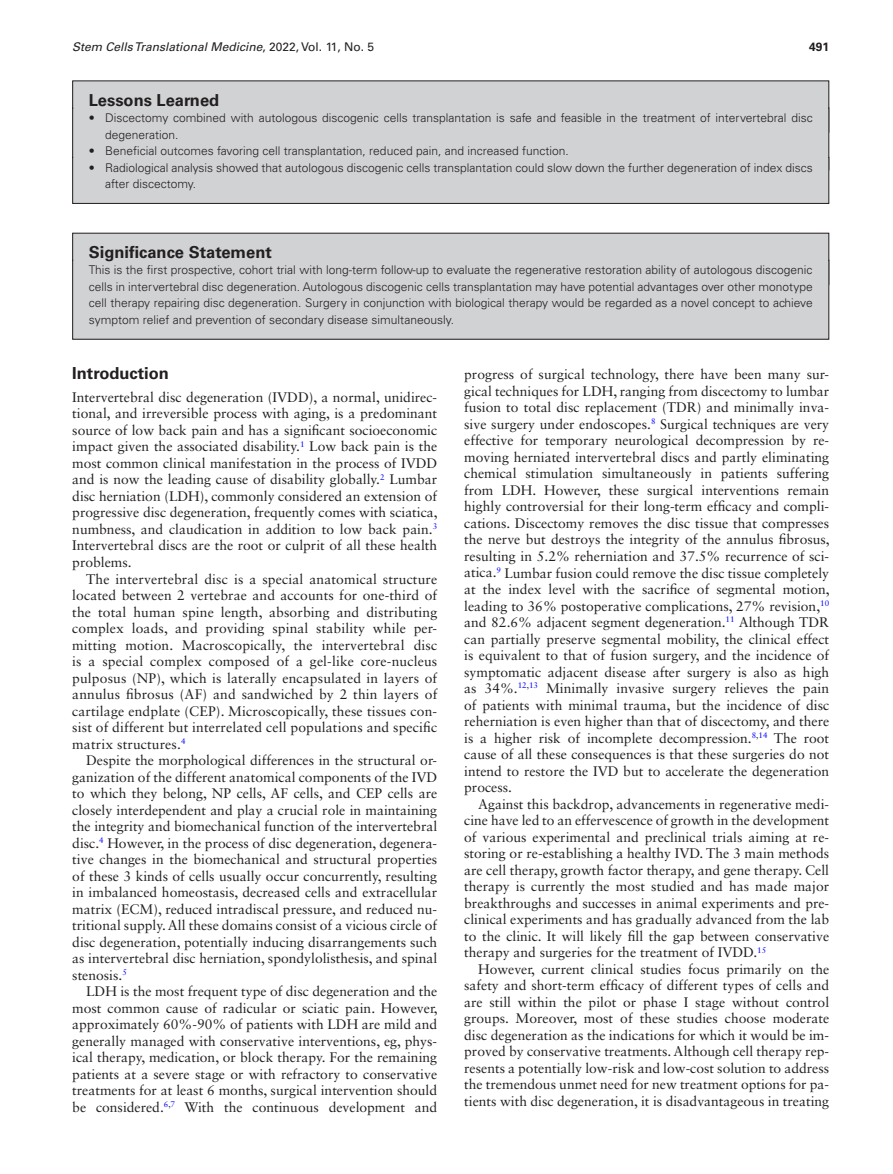
<style>
.page{position:relative;width:893px;height:1174px;background:#fff}
.page>*{position:absolute;margin:0;border:0;box-sizing:border-box;transform-origin:0 0}
.t1{font:700 16.5px "Univers LT Std";color:#231f20}
.t2{font:13.8px/16.5px "Sabon LT Std";color:#231f20;text-align:justify}
.t3{font:300 12px/16.5px "Univers LT Std";color:#231f20}
.t4{font:italic 12px "Univers LT Std";color:#231f20}
.t5{font:700 12px "Univers LT Std";color:#231f20}
.s1{font-style:normal}
</style>
<div class="page">
<div style="left:72px;top:81px;width:757px;height:49px;background:#d1d2d4"></div>
<div style="left:72px;top:109px;width:757px;height:61px;background:#d1d2d4"></div>
<hr style="left:72px;top:107px;width:1px;height:63px;background:#231f20">
<hr style="left:828px;top:107px;width:1px;height:63px;background:#231f20">
<div style="left:72px;top:158px;width:757px;height:45px;background:#d1d2d4"></div>
<div style="left:72px;top:156px;width:757px;height:48px;border:1px solid #231f20"></div>
<div style="left:72px;top:233px;width:757px;height:49px;background:#d1d2d4"></div>
<div style="left:72px;top:233px;width:757px;height:52px;border:1px solid #231f20"></div>
<div style="left:72px;top:261px;width:757px;height:78px;background:#d1d2d4"></div>
<p class="t4" style="left:72px;top:40px;width:303px">Stem Cells Translational Medicine<span class="s1">, 2022, Vol. 11, No. 5</span></p>
<p class="t5" style="left:809px;top:40px;width:22px">491</p>
<p class="t1" style="left:89px;top:90px;width:132px">Lessons Learned</p>
<p class="t3" style="left:105px;top:110px;width:709px;text-indent:-16px">• Discectomy combined with autologous discogenic cells transplantation is safe and feasible in the treatment of intervertebral disc degeneration.</p>
<p class="t3" style="left:89px;top:143px;width:481px">• Beneficial outcomes favoring cell transplantation, reduced pain, and increased function.</p>
<p class="t3" style="left:105px;top:159px;width:709px;text-indent:-16px">• Radiological analysis showed that autologous discogenic cells transplantation could slow down the further degeneration of index discs after discectomy.</p>
<p class="t1" style="left:89px;top:242px;width:185px">Significance Statement</p>
<p class="t3" style="left:89px;top:262px;width:725px;text-align:justify">This is the first prospective, cohort trial with long-term follow-up to evaluate the regenerative restoration ability of autologous discogenic cells in intervertebral disc degeneration. Autologous discogenic cells transplantation may have potential advantages over other monotype cell therapy repairing disc degeneration. Surgery in conjunction with biological therapy would be regarded as a novel concept to achieve symptom relief and prevention of secondary disease simultaneously.</p>
<p class="t1" style="left:72px;top:364px;width:98px">Introduction</p>
<p class="t2" style="left:72px;top:389px;width:367px">Intervertebral disc degeneration (IVDD), a normal, unidirec&shy;tional, and irreversible process with aging, is a predominant source of low back pain and has a significant socioeconomic impact given the associated disability.<sup>1</sup> Low back pain is the most common clinical manifestation in the process of IVDD and is now the leading cause of disability globally.<sup>2</sup> Lumbar disc herniation (LDH), commonly considered an extension of progressive disc degeneration, frequently comes with sciatica, numbness, and claudication in addition to low back pain.<sup>3<br></sup>Intervertebral discs are the root or culprit of all these health problems.</p>
<p class="t2" style="left:72px;top:570px;width:366px;text-indent:14px">The intervertebral disc is a special anatomical structure located between 2 vertebrae and accounts for one-third of the total human spine length, absorbing and distributing complex loads, and providing spinal stability while per&shy;mitting motion. Macroscopically, the intervertebral disc is a special complex composed of a gel-like core-nucleus pulposus (NP), which is laterally encapsulated in layers of annulus fibrosus (AF) and sandwiched by 2 thin layers of cartilage endplate (CEP). Microscopically, these tissues con&shy;sist of different but interrelated cell populations and specific matrix structures.<sup>4</sup></p>
<p class="t2" style="left:72px;top:752px;width:366px;text-indent:14px">Despite the morphological differences in the structural or&shy;ganization of the different anatomical components of the IVD to which they belong, NP cells, AF cells, and CEP cells are closely interdependent and play a crucial role in maintaining the integrity and biomechanical function of the intervertebral disc.<sup>4</sup> However, in the process of disc degeneration, degenera&shy;tive changes in the biomechanical and structural properties of these 3 kinds of cells usually occur concurrently, resulting in imbalanced homeostasis, decreased cells and extracellular matrix (ECM), reduced intradiscal pressure, and reduced nu&shy;tritional supply. All these domains consist of a vicious circle of disc degeneration, potentially inducing disarrangements such as intervertebral disc herniation, spondylolisthesis, and spinal stenosis.<sup>5</sup></p>
<p class="t2" style="left:72px;top:983px;width:367px;text-indent:14px">LDH is the most frequent type of disc degeneration and the most common cause of radicular or sciatic pain. However, approximately 60%-90% of patients with LDH are mild and generally managed with conservative interventions, eg, phys&shy;ical therapy, medication, or block therapy. For the remaining patients at a severe stage or with refractory to conservative treatments for at least 6 months, surgical intervention should be considered.<sup>6</sup><sup>,</sup><sup>7</sup> With the continuous development and</p>
<p class="t2" style="left:464px;top:366px;width:367px">progress of surgical technology, there have been many sur&shy;gical techniques for LDH, ranging from discectomy to lumbar fusion to total disc replacement (TDR) and minimally inva&shy;sive surgery under endoscopes.<sup>8</sup> Surgical techniques are very effective for temporary neurological decompression by re&shy;moving herniated intervertebral discs and partly eliminating chemical stimulation simultaneously in patients suffering from LDH. However, these surgical interventions remain highly controversial for their long-term efficacy and compli&shy;cations. Discectomy removes the disc tissue that compresses the nerve but destroys the integrity of the annulus fibrosus, resulting in 5.2% reherniation and 37.5% recurrence of sci&shy;atica.<sup>9</sup> Lumbar fusion could remove the disc tissue completely at the index level with the sacrifice of segmental motion, leading to 36% postoperative complications, 27% revision,<sup>10 </sup>and 82.6% adjacent segment degeneration.<sup>11</sup> Although TDR can partially preserve segmental mobility, the clinical effect is equivalent to that of fusion surgery, and the incidence of symptomatic adjacent disease after surgery is also as high as 34%.<sup>12</sup><sup>,</sup><sup>13</sup> Minimally invasive surgery relieves the pain of patients with minimal trauma, but the incidence of disc reherniation is even higher than that of discectomy, and there is a higher risk of incomplete decompression.<sup>8</sup><sup>,</sup><sup>14</sup> The root cause of all these consequences is that these surgeries do not intend to restore the IVD but to accelerate the degeneration process.</p>
<p class="t2" style="left:464px;top:795px;width:366px;text-indent:14px">Against this backdrop, advancements in regenerative medi&shy;cine have led to an effervescence of growth in the development of various experimental and preclinical trials aiming at re&shy;storing or re-establishing a healthy IVD. The 3 main methods are cell therapy, growth factor therapy, and gene therapy. Cell therapy is currently the most studied and has made major breakthroughs and successes in animal experiments and pre&shy;clinical experiments and has gradually advanced from the lab to the clinic. It will likely fill the gap between conservative therapy and surgeries for the treatment of IVDD.<sup>15</sup></p>
<p class="t2" style="left:464px;top:960px;width:366px;text-indent:14px">However, current clinical studies focus primarily on the safety and short-term efficacy of different types of cells and are still within the pilot or phase I stage without control groups. Moreover, most of these studies choose moderate disc degeneration as the indications for which it would be im&shy;proved by conservative treatments. Although cell therapy rep&shy;resents a potentially low-risk and low-cost solution to address the tremendous unmet need for new treatment options for pa&shy;tients with disc degeneration, it is disadvantageous in treating</p>
</div>
